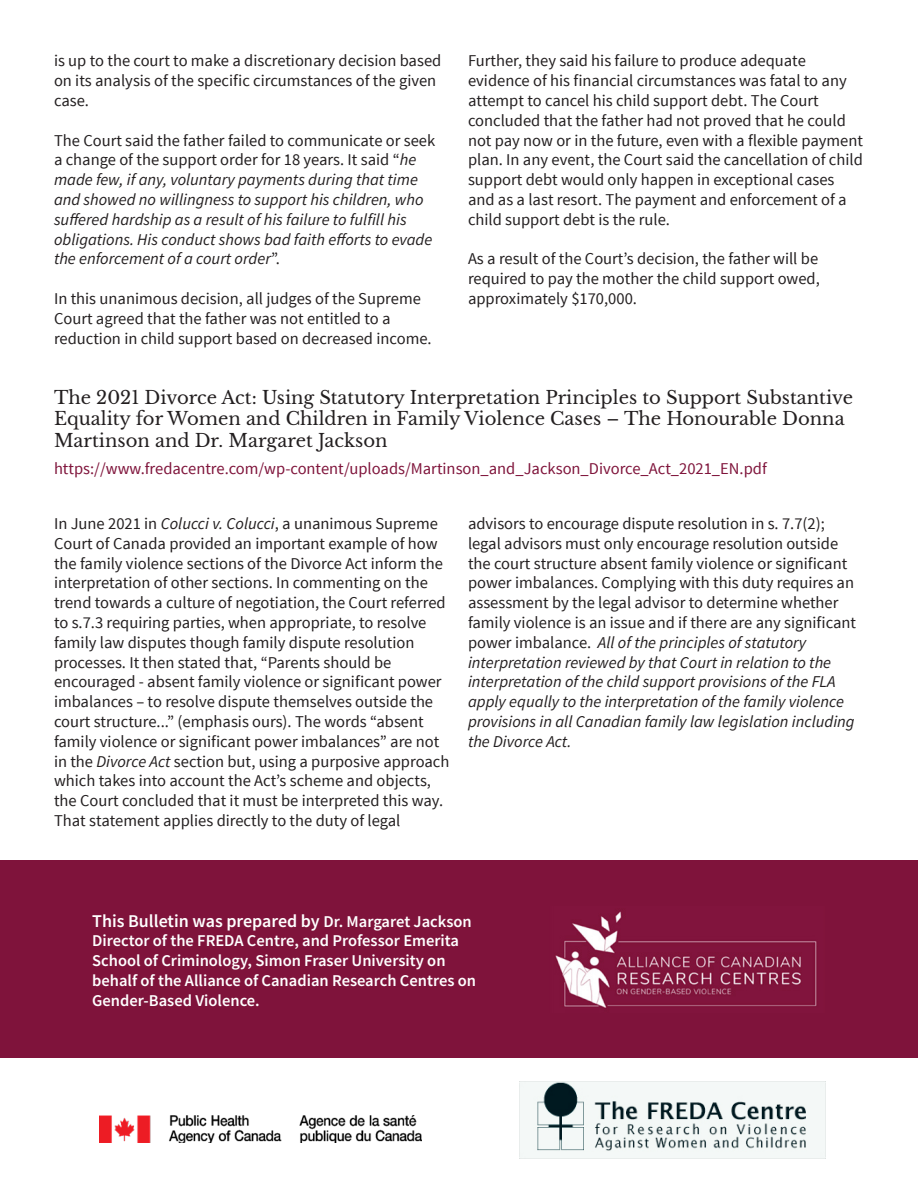
<style>
.page{position:relative;width:918px;height:1188px;background:#fff}
.page>*{position:absolute;margin:0;border:0;box-sizing:border-box;transform-origin:0 0}
.t1{font:18px/21.6px "Libre Baskerville";color:#231f20}
.t2{font:600 18px "Source Sans Pro";color:#fff}
.t3{font:16.5px/19.8px "Source Sans Pro";color:#231f20}
.t4{font:italic 16.5px/19.8px "Source Sans Pro";color:#231f20}
.t5{font:600 16.5px/19.8px "Source Sans Pro";color:#fff}
.Heading_3{font:16.5px "Source Sans Pro";color:#7f143b}
.s1{font-style:normal}
.s2{font-style:italic}
.s3{font-size:16.5px}
</style>
<div class="page">
<div style="left:0;top:860px;width:918px;height:198px;background:#7f133b"></div>
<img style="left:555px;top:911px;width:262px;height:97px">
<img style="left:520px;top:1082px;width:305px;height:77px">
<img style="left:99px;top:1116px;width:322px;height:27px">
<p class="t3" style="left:54px;top:51px;width:389px">is up to the court to make a discretionary decision based on its analysis of the specific circumstances of the given case.</p>
<p class="t4" style="left:54px;top:130px;width:383px"><span class="s1">The Court said the father failed to communicate or seek a change of the support order for 18 years. It said “</span>he made few, if any, voluntary payments during that time and showed no willingness to support his children, who suffered hardship as a result of his failure to fulfill his obligations. His conduct shows bad faith efforts to evade the enforcement of a court order<span class="s1">”.</span></p>
<p class="t3" style="left:54px;top:289px;width:379px">In this unanimous decision, all judges of the Supreme<br>Court agreed that the father was not entitled to a reduction in child support based on decreased income.</p>
<p class="t3" style="left:468px;top:51px;width:397px">Further, they said his failure to produce adequate evidence of his financial circumstances was fatal to any attempt to cancel his child support debt. The Court concluded that the father had not proved that he could not pay now or in the future, even with a flexible payment plan. In any event, the Court said the cancellation of child support debt would only happen in exceptional cases and as a last resort. The payment and enforcement of a child support debt is the rule.</p>
<p class="t3" style="left:468px;top:249px;width:353px;text-align:justify">As a result of the Court’s decision, the father will be required to pay the mother the child support owed, approximately $170,000.</p>
<p class="t1" style="left:54px;top:387px;width:801px">The 2021 Divorce Act: Using Statutory Interpretation Principles to Support Substantive<br>Equality for Women and Children in Family Violence Cases – The Honourable Donna<br>Martinson and Dr. Margaret Jackson</p>
<p class="Heading_3" style="left:54px;top:459px;width:714px">https://www.fredacentre.com/wp-content/uploads/Martinson_and_Jackson_Divorce_Act_2021_EN.pdf</p>
<p class="t3" style="left:54px;top:514px;width:397px">In June 2021 in <span class="s2">Colucci v. Colucci</span>, a unanimous Supreme Court of Canada provided an important example of how the family violence sections of the Divorce Act inform the interpretation of other sections. In commenting on the trend towards a culture of negotiation, the Court referred to s.7.3 requiring parties, when appropriate, to resolve family law disputes though family dispute resolution processes. It then stated that, “Parents should be encouraged - absent family violence or significant power imbalances – to resolve dispute themselves outside the court structure...” (emphasis ours). The words “absent family violence or significant power imbalances” are not in the <span class="s2">Divorce Act</span> section but, using a purposive approach which takes into account the Act’s scheme and objects, the Court concluded that it must be interpreted this way.</p>
<p class="t3" style="left:54px;top:811px;width:348px">That statement applies directly to the duty of legal</p>
<p class="t3" style="left:468px;top:514px;width:390px">advisors to encourage dispute resolution in s. 7.7(2); legal advisors must only encourage resolution outside the court structure absent family violence or significant power imbalances. Complying with this duty requires an assessment by the legal advisor to determine whether family violence is an issue and if there are any significant power imbalance. <span class="s2">All of the principles of statutory interpretation reviewed by that Court in relation to the interpretation of the child support provisions of the FLA apply equally to the interpretation of the family violence provisions in all Canadian family law legislation including the Divorce Act.</span></p>
<p class="t2" style="left:92px;top:909px;width:381px">This Bulletin was prepared by <span class="s3">Dr. Margaret Jackson</span></p>
<p class="t5" style="left:92px;top:931px;width:368px">Director of the FREDA Centre, and Professor Emerita</p>
<p class="t5" style="left:92px;top:951px;width:385px">School of Criminology, Simon Fraser University on behalf of the Alliance of Canadian Research Centres on<br>Gender-Based Violence.</p>
</div>
